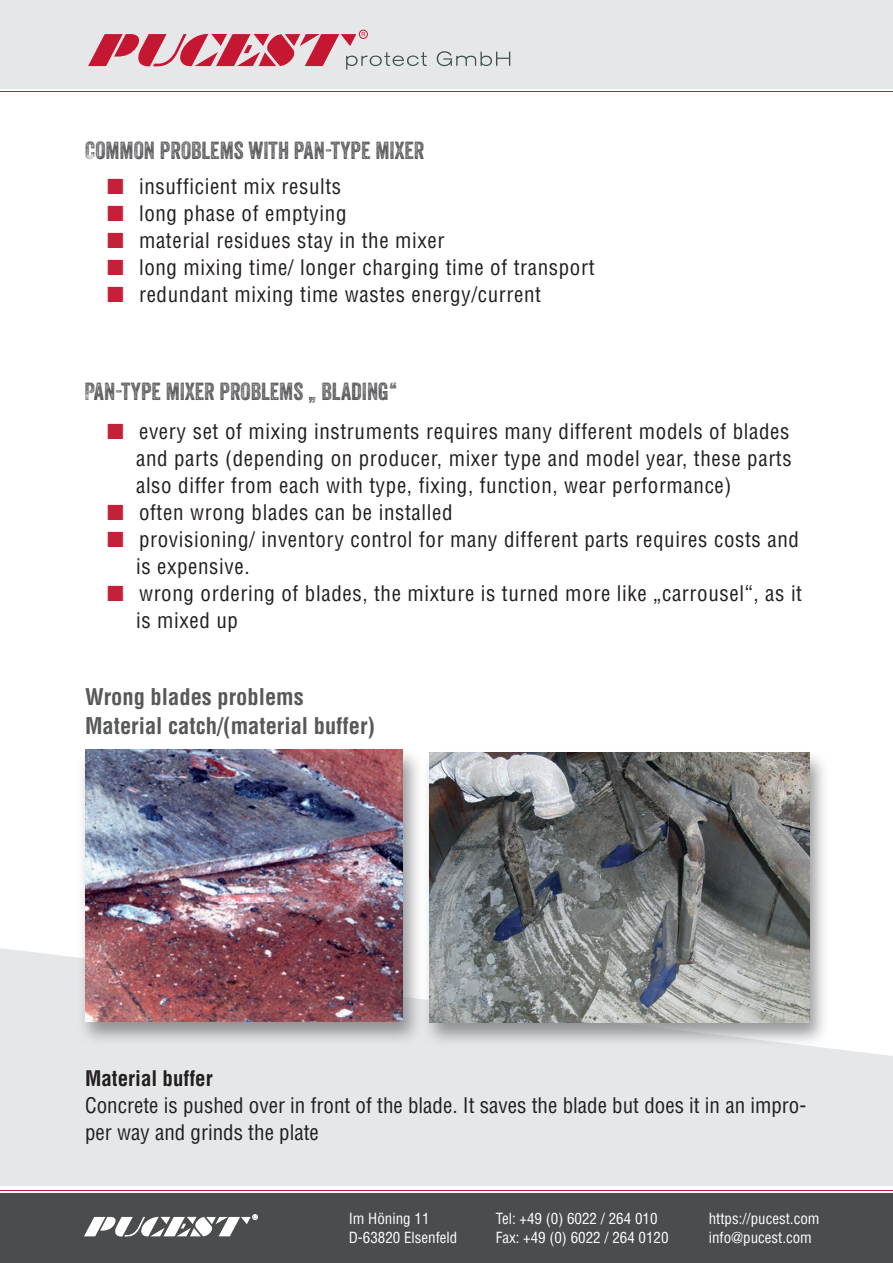
<style>
.page{position:relative;width:893px;height:1263px;background:#fff}
.page>*{position:absolute;margin:0;border:0;box-sizing:border-box;transform-origin:0 0}
.t1{font:24px "Veneer Three";color:#57585a}
.t2{font:700 condensed 22.5px/28.5px "Helvetica LT Std";color:#57585a}
.t3{font:condensed 21px/27px "Helvetica LT Std";letter-spacing:.03em;color:#231f20}
.t4{font:condensed 21px/27px "Helvetica LT Std";color:#231f20}
.t5{font:700 condensed 21px "Helvetica LT Std";color:#231f20}
.t6{font:condensed 15px "Helvetica LT Std";color:#fff}
</style>
<div class="page">
<div style="left:0;top:0;width:893px;height:89px;background:#e6e7e9"></div>
<hr style="left:0;top:91px;width:893px;height:1px;background:#c61f39">
<div style="left:359px;top:30px;width:9px;height:9px;border:1px solid #c51632;border-radius:50%"></div>
<svg style="left:88px;top:32px;width:339px;height:38px"></svg>
<svg style="left:437px;top:51px;width:73px;height:15px"></svg>
<div style="left:0;top:948px;width:893px;height:238px;background:#e6e7e9"></div>
<svg style="left:0;top:1190px;width:893px;height:4px"></svg>
<hr style="left:0;top:1189px;width:893px;height:1px;background:#c61f39">
<div style="left:0;top:1194px;width:893px;height:69px;background:#4b4c4d"></div>
<svg style="left:84px;top:1214px;width:174px;height:22px"></svg>
<div style="left:422px;top:749px;width:408px;height:299px;background:#6c6d70;opacity:.7"></div>
<img style="left:430px;top:753px;width:379px;height:270px">
<div style="left:77px;top:747px;width:346px;height:299px;background:#6c6d70;opacity:.7"></div>
<img style="left:85px;top:750px;width:318px;height:271px">
<p class="t1" style="left:85px;top:136px;width:341px">COMMON PROBLEMS WITH PAN-TYPE MIXER</p>
<p class="t3" style="left:139px;top:173px;width:457px">insufficient mix results<br>long phase of emptying<br>material residues stay in the mixer<br>long mixing time/ longer charging time of transport redundant mixing time wastes energy/current</p>
<p class="t1" style="left:84px;top:377px;width:315px">PAN-TYPE MIXER PROBLEMS „ BLADING“</p>
<p class="t3" style="left:136px;top:418px;width:668px">every set of mixing instruments requires many different models of blades and parts (depending on producer, mixer type and model year, these parts also differ from each with type, fixing, function, wear performance)<br>often wrong blades can be installed<br>provisioning/ inventory control for many different parts requires costs and is expensive.<br>wrong ordering of blades, the mixture is turned more like „carrousel“, as it is mixed up</p>
<p class="t2" style="left:85px;top:682px;width:292px">Wrong blades problems<br>Material catch/(material buffer)</p>
<p class="t5" style="left:85px;top:1065px;width:129px">Material buffer</p>
<p class="t4" style="left:85px;top:1091px;width:723px">Concrete is pushed over in front of the blade. It saves the blade but does it in an impro&shy;per way and grinds the plate</p>
<p class="t6" style="left:349px;top:1209px;width:82px">Im Höning 11</p>
<p class="t6" style="left:496px;top:1209px;width:163px">Tel: +49 (0) 6022 / 264 010</p>
<p class="t6" style="left:709px;top:1209px;width:112px">https://pucest.com</p>
<p class="t6" style="left:349px;top:1228px;width:110px">D-63820 Elsenfeld</p>
<p class="t6" style="left:496px;top:1228px;width:174px">Fax: +49 (0) 6022 / 264 0120</p>
<p class="t6" style="left:709px;top:1228px;width:105px">info@pucest.com</p>
</div>
